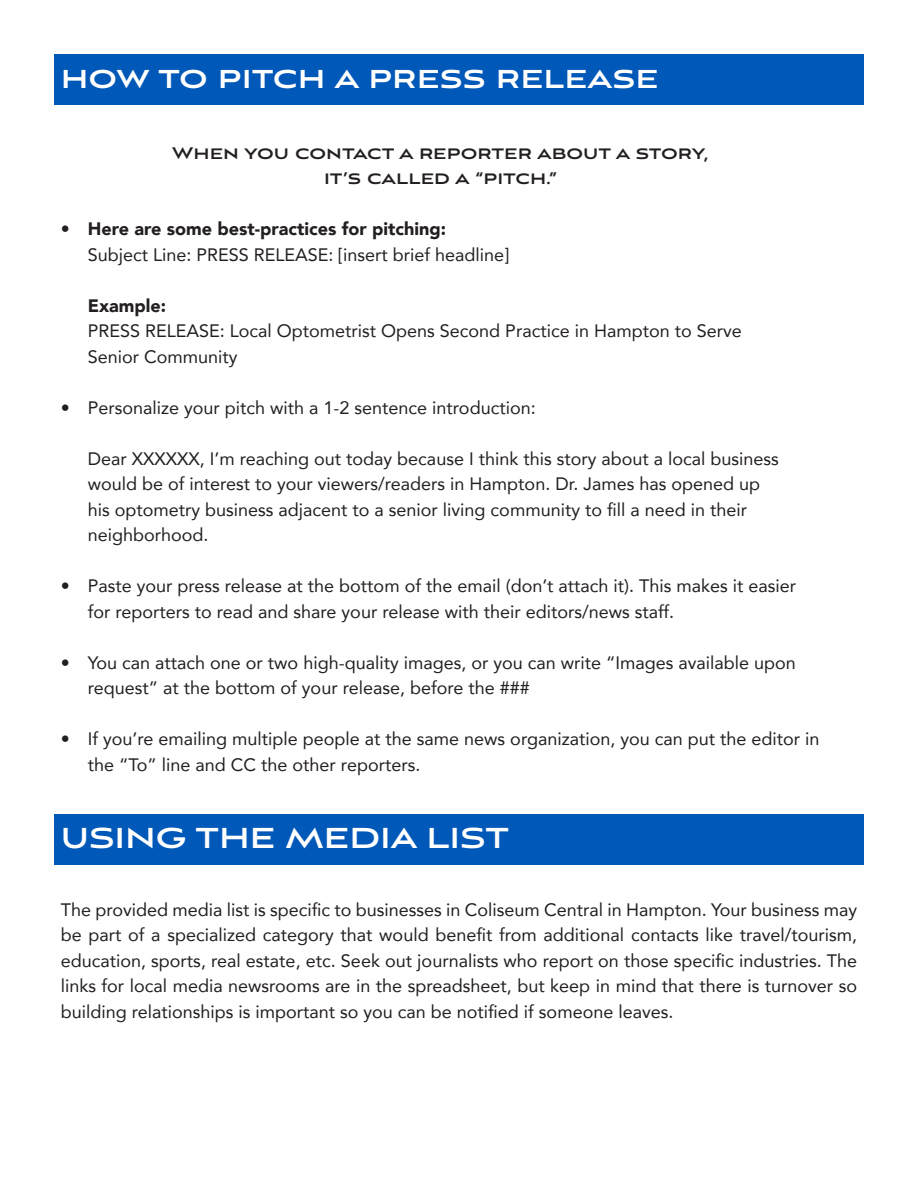
<style>
.page{position:relative;width:918px;height:1188px;background:#fff}
.page>*{position:absolute;margin:0;border:0;box-sizing:border-box;transform-origin:0 0}
.Headline{font:700 36px "Aviano Sans";color:#fff}
.SUB_HEAD{font:700 21px "Aviano Sans";color:#231f20}
.Paragraph_Style_1{font:18px/25.5px "Avenir";color:#231f20}
.s1{font-weight:900}
</style>
<div class="page">
<div style="left:54px;top:54px;width:810px;height:51px;background:#0058b8"></div>
<div style="left:54px;top:814px;width:810px;height:51px;background:#0058b8"></div>
<p class="Headline" style="left:61px;top:60px;width:599px">how to pitch a press release</p>
<p class="SUB_HEAD" style="left:172px;top:143px;width:538px">When you contact a reporter about a story,</p>
<p class="SUB_HEAD" style="left:324px;top:168px;width:235px">it’s called a “pitch.”</p>
<p class="Paragraph_Style_1" style="left:88px;top:216px;width:423px;text-indent:-27px">• <span class="s1">Here are some best-practices for pitching:<br></span>Subject Line: PRESS RELEASE: [insert brief headline]</p>
<p class="Paragraph_Style_1" style="left:88px;top:292px;width:656px"><span class="s1">Example:<br></span>PRESS RELEASE: Local Optometrist Opens Second Practice in Hampton to Serve<br>Senior Community</p>
<p class="Paragraph_Style_1" style="left:61px;top:394px;width:476px">• Personalize your pitch with a 1-2 sentence introduction:</p>
<p class="Paragraph_Style_1" style="left:88px;top:445px;width:693px">Dear XXXXXX, I’m reaching out today because I think this story about a local business would be of interest to your viewers/readers in Hampton. Dr. James has opened up his optometry business adjacent to a senior living community to fill a need in their neighborhood.</p>
<p class="Paragraph_Style_1" style="left:88px;top:573px;width:710px;text-indent:-27px">• Paste your press release at the bottom of the email (don’t attach it). This makes it easier for reporters to read and share your release with their editors/news staff.</p>
<p class="Paragraph_Style_1" style="left:88px;top:649px;width:710px;text-indent:-27px">• You can attach one or two high-quality images, or you can write “Images available upon request” at the bottom of your release, before the ###</p>
<p class="Paragraph_Style_1" style="left:88px;top:726px;width:733px;text-indent:-27px">• If you’re emailing multiple people at the same news organization, you can put the editor in the “To” line and CC the other reporters.</p>
<p class="Headline" style="left:61px;top:821px;width:450px">USING THE MEDIA LIST</p>
<p class="Paragraph_Style_1" style="left:61px;top:896px;width:798px;text-align:justify">The provided media list is specific to businesses in Coliseum Central in Hampton. Your business may be part of a specialized category that would benefit from additional contacts like travel/tourism, education, sports, real estate, etc. Seek out journalists who report on those specific industries. The links for local media newsrooms are in the spreadsheet, but keep in mind that there is turnover so building relationships is important so you can be notified if someone leaves.</p>
</div>
